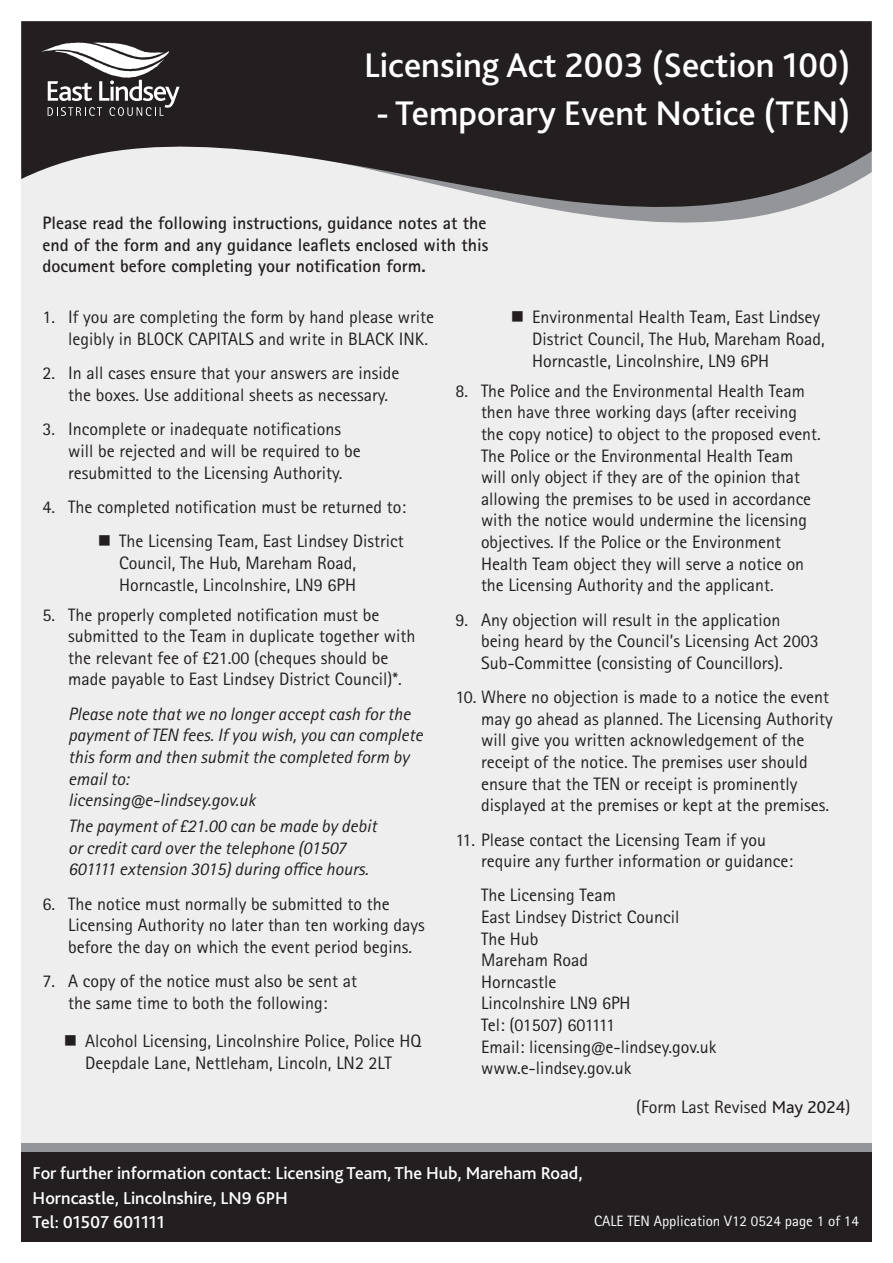
<style>
.page{position:relative;width:893px;height:1263px;background:#fff}
.page>*{position:absolute;margin:0;border:0;box-sizing:border-box;transform-origin:0 0}
.t1{font:500 35.7px "Bliss";color:#fff}
.INDENT{font:18px/21.6px "Rotis Sans Serif Pro";color:#231f20}
.INDENT-2{font:italic 18px/21.6px "Rotis Sans Serif Pro";color:#231f20}
.Body_Text{font:700 18px/21.6px "Rotis Sans Serif Pro";color:#231f20;text-align:justify}
.t2{font:500 18px/24.8px "Bliss";color:#fff}
.Body_Text-2{font:18px "Rotis Sans Serif Pro";color:#231f20}
.INDENT-3{font:18px "Rotis Sans Serif Pro";letter-spacing:-.035em;color:#231f20}
.t3{font:15px "Rotis Sans Serif Pro";color:#fff}
.s1{font-family:"Bliss"}
</style>
<div class="page">
<div style="left:21px;top:21px;width:851px;height:1215px;background:#eeeeef"></div>
<svg style="left:21px;top:21px;width:851px;height:202px;fill:#231f20"></svg>
<svg style="left:41px;top:42px;width:139px;height:74px;background:#676465"></svg>
<div style="left:21px;top:1144px;width:851px;height:51px;background:#939598"></div>
<div style="left:21px;top:1152px;width:851px;height:90px;background:#231f20"></div>
<p class="t1" style="left:364px;top:43px;width:488px">Licensing Act 2003 (Section 100)</p>
<p class="t1" style="left:376px;top:90px;width:476px">- Temporary Event Notice (TEN)</p>
<p class="Body_Text" style="left:43px;top:212px;width:447px">Please read the following instructions, guidance notes at the end of the form and any guidance leaflets enclosed with this document before completing your notification form.</p>
<p class="INDENT" style="left:68px;top:307px;width:368px;text-indent:-26px">1. If you are completing the form by hand please write legibly in BLOCK CAPITALS and write in BLACK INK.</p>
<p class="INDENT" style="left:68px;top:363px;width:333px;text-indent:-26px">2. In all cases ensure that your answers are inside the boxes. Use additional sheets as necessary.</p>
<p class="INDENT" style="left:68px;top:419px;width:294px;text-indent:-26px">3. Incomplete or inadequate notifications will be rejected and will be required to be resubmitted to the Licensing Authority.</p>
<p class="INDENT" style="left:43px;top:496px;width:365px">4. The completed notification must be returned to:</p>
<p class="INDENT" style="left:119px;top:531px;width:286px">The Licensing Team, East Lindsey District<br>Council, The Hub, Mareham Road,<br>Horncastle, Lincolnshire, LN9 6PH</p>
<p class="INDENT" style="left:68px;top:604px;width:349px;text-indent:-26px">5. The properly completed notification must be submitted to the Team in duplicate together with the relevant fee of £21.00 (cheques should be made payable to East Lindsey District Council)*.</p>
<p class="INDENT-2" style="left:68px;top:703px;width:356px">Please note that we no longer accept cash for the payment of TEN fees. If you wish, you can complete this form and then submit the completed form by email to:<br>licensing@e-lindsey.gov.uk</p>
<p class="INDENT-2" style="left:68px;top:815px;width:310px">The payment of £21.00 can be made by debit or credit card over the telephone (01507<br>601111 extension 3015) during office hours.</p>
<p class="INDENT" style="left:68px;top:893px;width:358px;text-indent:-26px">6. The notice must normally be submitted to the<br>Licensing Authority no later than ten working days before the day on which the event period begins.</p>
<p class="INDENT" style="left:43px;top:970px;width:316px;text-align:center">7. A copy of the notice must also be sent at the same time to both the following:</p>
<p class="INDENT" style="left:85px;top:1031px;width:338px">Alcohol Licensing, Lincolnshire Police, Police HQ<br>Deepdale Lane, Nettleham, Lincoln, LN2 2LT</p>
<p class="INDENT" style="left:532px;top:307px;width:294px">Environmental Health Team, East Lindsey<br>District Council, The Hub, Mareham Road,<br>Horncastle, Lincolnshire, LN9 6PH</p>
<p class="INDENT" style="left:481px;top:380px;width:341px;text-indent:-26px">8. The Police and the Environmental Health Team then have three working days (after receiving the copy notice) to object to the proposed event.<br>The Police or the Environmental Health Team will only object if they are of the opinion that allowing the premises to be used in accordance with the notice would undermine the licensing objectives. If the Police or the Environment Health Team object they will serve a notice on the Licensing Authority and the applicant.</p>
<p class="INDENT" style="left:481px;top:609px;width:339px;text-indent:-26px">9. Any objection will result in the application being heard by the Council’s Licensing Act 2003<br>Sub-Committee (consisting of Councillors).</p>
<p class="INDENT" style="left:481px;top:686px;width:353px;text-indent:-26px">10. Where no objection is made to a notice the event may go ahead as planned. The Licensing Authority will give you written acknowledgement of the receipt of the notice. The premises user should ensure that the TEN or receipt is prominently displayed at the premises or kept at the premises.</p>
<p class="INDENT" style="left:481px;top:829px;width:314px;text-indent:-26px">11. Please contact the Licensing Team if you require any further information or guidance:</p>
<p class="INDENT" style="left:481px;top:885px;width:137px">The Licensing Team</p>
<p class="INDENT" style="left:481px;top:906px;width:200px">East Lindsey District Council</p>
<p class="INDENT" style="left:481px;top:928px;width:151px">The Hub<br>Mareham Road<br>Horncastle<br>Lincolnshire LN9 6PH</p>
<p class="INDENT-3" style="left:481px;top:1014px;width:135px">Tel: (01507) 601111</p>
<p class="INDENT" style="left:481px;top:1036px;width:237px">Email: licensing@e-lindsey.gov.uk</p>
<p class="INDENT" style="left:481px;top:1057px;width:152px">www.e-lindsey.gov.uk</p>
<p class="Body_Text-2" style="left:636px;top:1096px;width:216px">(Form Last Revised <span class="s1">May 2024</span>)</p>
<p class="t2" style="left:33px;top:1160px;width:551px">For further information contact: Licensing Team, The Hub, Mareham Road,<br>Horncastle, Lincolnshire, LN9 6PH<br>Tel: 01507 601111</p>
<p class="t3" style="left:594px;top:1212px;width:266px">CALE TEN Application V12 0524 page 1 of 14</p>
</div>
